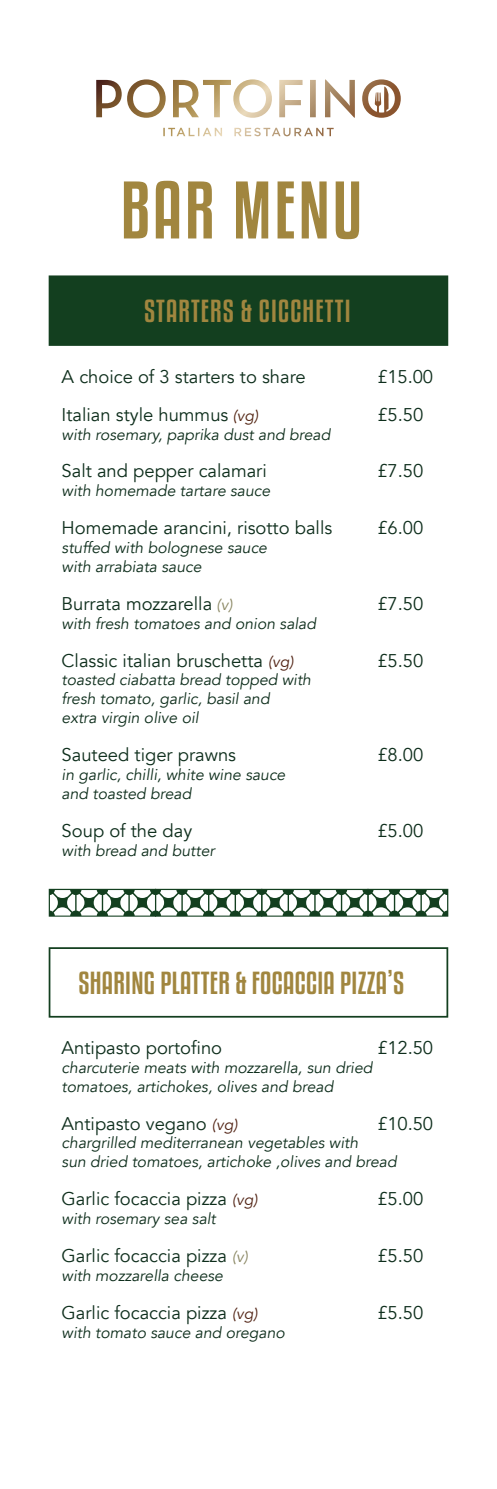
<style>
.page{position:relative;width:497px;height:1489px;background:#fff}
.page>*{position:absolute;margin:0;border:0;box-sizing:border-box;transform-origin:0 0}
.t1{font:72.1px "Kenyan Coffee Rg";letter-spacing:.04em;color:#a1863f}
.t2{font:28px "Kenyan Coffee Rg";letter-spacing:.01em;color:#a1863f}
.t3{font:28px "Kenyan Coffee Rg";letter-spacing:.04em;color:#a1863f}
.t4{font:18.38px "Avenir";color:#0e2e1c}
.t5{font:italic 15.75px/18.9px "Avenir";color:#0e2e1c}
.s1{font-style:italic;font-size:15.75px;color:#522412}
.s2{font-style:italic;font-size:15.75px;color:#8a8763}
.s3{font-style:italic;font-size:15.75px;color:#522415}
</style>
<div class="page">
<svg style="left:362px;top:79px;width:38px;height:39px"></svg>
<div style="left:49px;top:275px;width:398px;height:71px;background:#133f1f;border:2px solid #133f1f"></div>
<div style="left:49px;top:947px;width:398px;height:70px;background:#fff;border:2px solid #133f1f"></div>
<svg style="left:49px;top:888px;width:398px;height:28px"></svg>
<h1 class="t1" style="left:121px;top:167px;width:242px">BAR MENU</h1>
<h2 class="t3" style="left:144px;top:294px;width:208px">STARTERS &amp; CICCHETTI</h2>
<p class="t4" style="left:62px;top:365px;width:245px">A choice of 3 starters to share</p>
<p class="t4" style="left:377px;top:365px;width:57px">£15.00</p>
<p class="t4" style="left:62px;top:403px;width:198px">Italian style hummus <span class="s1">(vg)</span></p>
<p class="t4" style="left:377px;top:403px;width:47px">£5.50</p>
<p class="t5" style="left:62px;top:425px;width:270px">with rosemary, paprika dust and bread</p>
<p class="t4" style="left:62px;top:460px;width:206px">Salt and pepper calamari</p>
<p class="t4" style="left:377px;top:460px;width:47px">£7.50</p>
<p class="t5" style="left:62px;top:481px;width:210px">with homemade tartare sauce</p>
<p class="t4" style="left:62px;top:517px;width:272px">Homemade arancini, risotto balls</p>
<p class="t4" style="left:377px;top:517px;width:47px">£6.00</p>
<p class="t5" style="left:62px;top:538px;width:207px">stuffed with bolognese sauce with arrabiata sauce</p>
<p class="t4" style="left:62px;top:592px;width:172px">Burrata mozzarella <span class="s2">(v)</span></p>
<p class="t4" style="left:377px;top:592px;width:47px">£7.50</p>
<p class="t5" style="left:62px;top:614px;width:256px">with fresh tomatoes and onion salad</p>
<p class="t4" style="left:62px;top:649px;width:233px">Classic italian bruschetta <span class="s3">(vg)</span></p>
<p class="t4" style="left:377px;top:649px;width:47px">£5.50</p>
<p class="t5" style="left:62px;top:670px;width:251px">toasted ciabatta bread topped with fresh tomato, garlic, basil and<br>extra virgin olive oil</p>
<p class="t4" style="left:62px;top:743px;width:176px">Sauteed tiger prawns</p>
<p class="t4" style="left:377px;top:743px;width:47px">£8.00</p>
<p class="t5" style="left:62px;top:765px;width:225px">in garlic, chilli, white wine sauce and toasted bread</p>
<p class="t4" style="left:62px;top:819px;width:132px">Soup of the day</p>
<p class="t4" style="left:377px;top:819px;width:47px">£5.00</p>
<p class="t5" style="left:62px;top:841px;width:154px">with bread and butter</p>
<h2 class="t2" style="left:78px;top:965px;width:327px">SHARING PLATTER &amp; FOCACCIA PIZZA’S</h2>
<p class="t4" style="left:62px;top:1036px;width:162px">Antipasto portofino</p>
<p class="t4" style="left:377px;top:1036px;width:57px">£12.50</p>
<p class="t5" style="left:62px;top:1058px;width:312px">charcuterie meats with mozzarella, sun dried tomatoes, artichokes, olives and bread</p>
<p class="t4" style="left:62px;top:1112px;width:177px">Antipasto vegano <span class="s3">(vg)</span></p>
<p class="t4" style="left:377px;top:1112px;width:57px">£10.50</p>
<p class="t5" style="left:62px;top:1133px;width:336px">chargrilled mediterranean vegetables with<br>sun dried tomatoes, artichoke ,olives and bread</p>
<p class="t4" style="left:62px;top:1187px;width:197px">Garlic focaccia pizza <span class="s3">(vg)</span></p>
<p class="t4" style="left:377px;top:1187px;width:47px">£5.00</p>
<p class="t5" style="left:62px;top:1209px;width:155px">with rosemary sea salt</p>
<p class="t4" style="left:62px;top:1244px;width:187px">Garlic focaccia pizza <span class="s2">(v)</span></p>
<p class="t4" style="left:377px;top:1244px;width:47px">£5.50</p>
<p class="t5" style="left:62px;top:1266px;width:163px">with mozzarella cheese</p>
<p class="t4" style="left:62px;top:1301px;width:197px">Garlic focaccia pizza <span class="s3">(vg)</span></p>
<p class="t4" style="left:377px;top:1301px;width:47px">£5.50</p>
<p class="t5" style="left:62px;top:1322px;width:224px">with tomato sauce and oregano</p>
</div>
